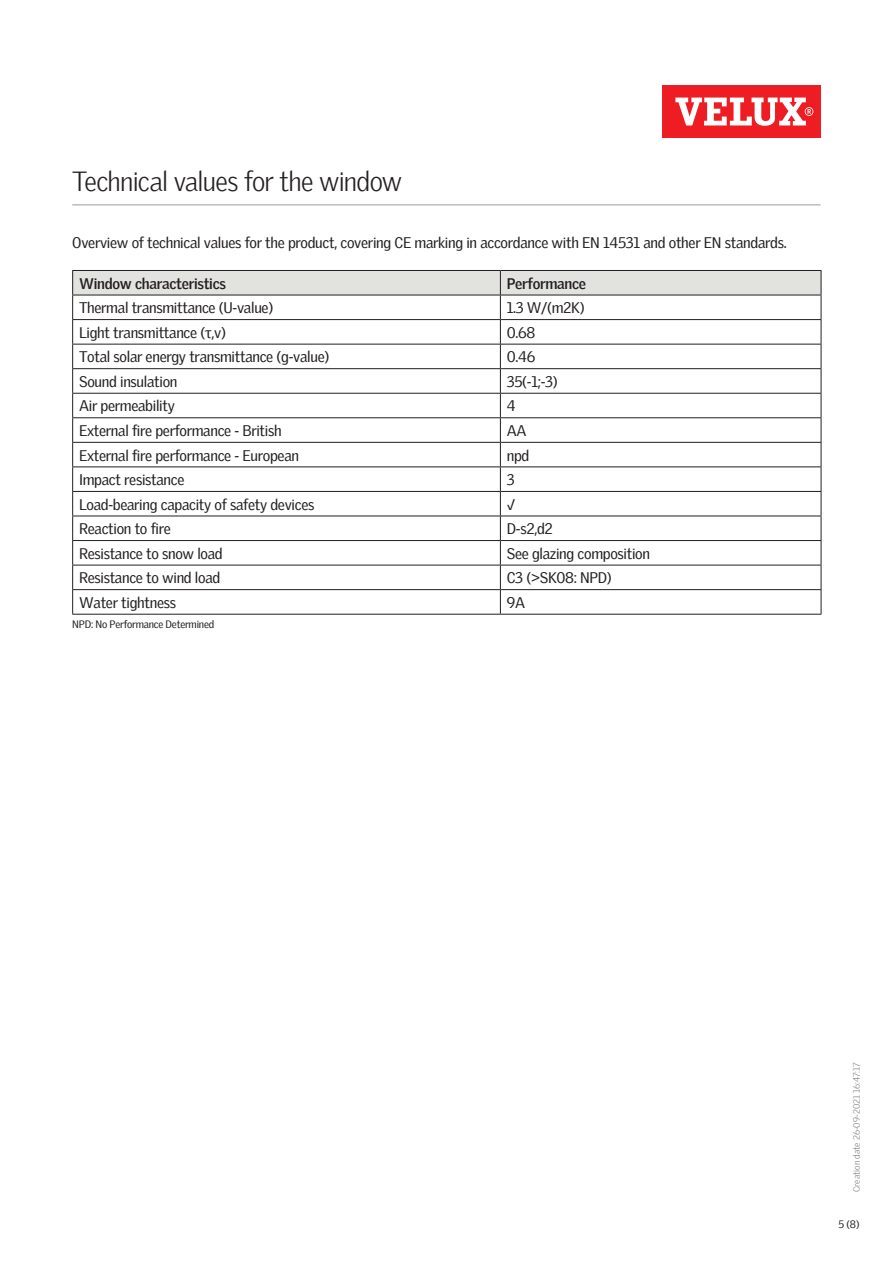
<style>
.page{position:relative;width:893px;height:1263px;background:#fff}
.page>*{position:absolute;margin:0;border:0;box-sizing:border-box;transform-origin:0 0}
.Headline_With_Line_B{font:300 27px "Velux Gothic";letter-spacing:-.03em;color:#231f20}
.Body_Regular{font:15px "Velux Gothic";letter-spacing:-.02em;color:#231f20}
.Body_Heading{font:700 15px "Velux Gothic";letter-spacing:-.02em;color:#231f20}
.t1{font:10.5px "Velux Gothic";letter-spacing:-.02em;color:#231f20}
.t2{font:300 9px "Velux Gothic";color:#7c7e81}
</style>
<div class="page">
<div style="left:662px;top:85px;width:159px;height:53px;background:#ee1d23"></div>
<svg style="left:675px;top:98px;width:138px;height:28px"></svg>
<hr style="left:72px;top:204px;width:749px;height:2px;background:#bcbdbb">
<hr style="left:72px;top:614px;width:428px;height:1px;background:#231f20">
<svg style="left:72px;top:270px;width:750px;height:344px"></svg>
<hr style="left:500px;top:614px;width:321px;height:1px;background:#231f20">
<p class="Headline_With_Line_B" style="left:72px;top:161px;width:331px">Technical values for the window</p>
<p class="Body_Regular" style="left:72px;top:231px;width:716px">Overview of technical values for the product, covering CE marking in accordance with EN 14531 and other EN standards.</p>
<p class="Body_Heading" style="left:79px;top:272px;width:148px">Window characteristics</p>
<p class="Body_Heading" style="left:507px;top:272px;width:81px">Performance</p>
<p class="Body_Regular" style="left:79px;top:296px;width:196px">Thermal transmittance (U-value)</p>
<p class="Body_Regular" style="left:507px;top:296px;width:79px">1.3 W/(m2K)</p>
<p class="Body_Regular" style="left:79px;top:321px;width:148px">Light transmittance (τ,v)</p>
<p class="Body_Regular" style="left:507px;top:321px;width:30px">0.68</p>
<p class="Body_Regular" style="left:79px;top:345px;width:252px">Total solar energy transmittance (g-value)</p>
<p class="Body_Regular" style="left:507px;top:345px;width:30px">0.46</p>
<p class="Body_Regular" style="left:79px;top:370px;width:100px">Sound insulation</p>
<p class="Body_Regular" style="left:507px;top:370px;width:52px">35(-1;-3)</p>
<p class="Body_Regular" style="left:79px;top:395px;width:97px">Air permeability</p>
<p class="Body_Regular" style="left:507px;top:395px;width:10px">4</p>
<p class="Body_Regular" style="left:79px;top:419px;width:204px">External fire performance - British</p>
<p class="Body_Regular" style="left:507px;top:419px;width:21px">AA</p>
<p class="Body_Regular" style="left:79px;top:444px;width:221px">External fire performance - European</p>
<p class="Body_Regular" style="left:507px;top:444px;width:24px">npd</p>
<p class="Body_Regular" style="left:79px;top:468px;width:107px">Impact resistance</p>
<p class="Body_Regular" style="left:507px;top:468px;width:9px">3</p>
<p class="Body_Regular" style="left:79px;top:493px;width:237px">Load-bearing capacity of safety devices</p>
<p class="Body_Regular" style="left:507px;top:493px;width:10px">√</p>
<p class="Body_Regular" style="left:79px;top:517px;width:93px">Reaction to fire</p>
<p class="Body_Regular" style="left:507px;top:517px;width:48px">D-s2,d2</p>
<p class="Body_Regular" style="left:79px;top:542px;width:145px">Resistance to snow load</p>
<p class="Body_Regular" style="left:507px;top:542px;width:145px">See glazing composition</p>
<p class="Body_Regular" style="left:79px;top:566px;width:143px">Resistance to wind load</p>
<p class="Body_Regular" style="left:507px;top:566px;width:107px">C3 (&gt;SK08: NPD)</p>
<p class="Body_Regular" style="left:79px;top:591px;width:99px">Water tightness</p>
<p class="Body_Regular" style="left:507px;top:591px;width:20px">9A</p>
<p class="t1" style="left:72px;top:616px;width:143px">NPD: No Performance Determined</p>
<p class="t2" style="left:850px;top:1192px;width:131px;rotate:-90deg">Creation date 26-09-2021 16:47:17</p>
<p class="t1" style="left:838px;top:1216px;width:23px">5 (8)</p>
</div>
